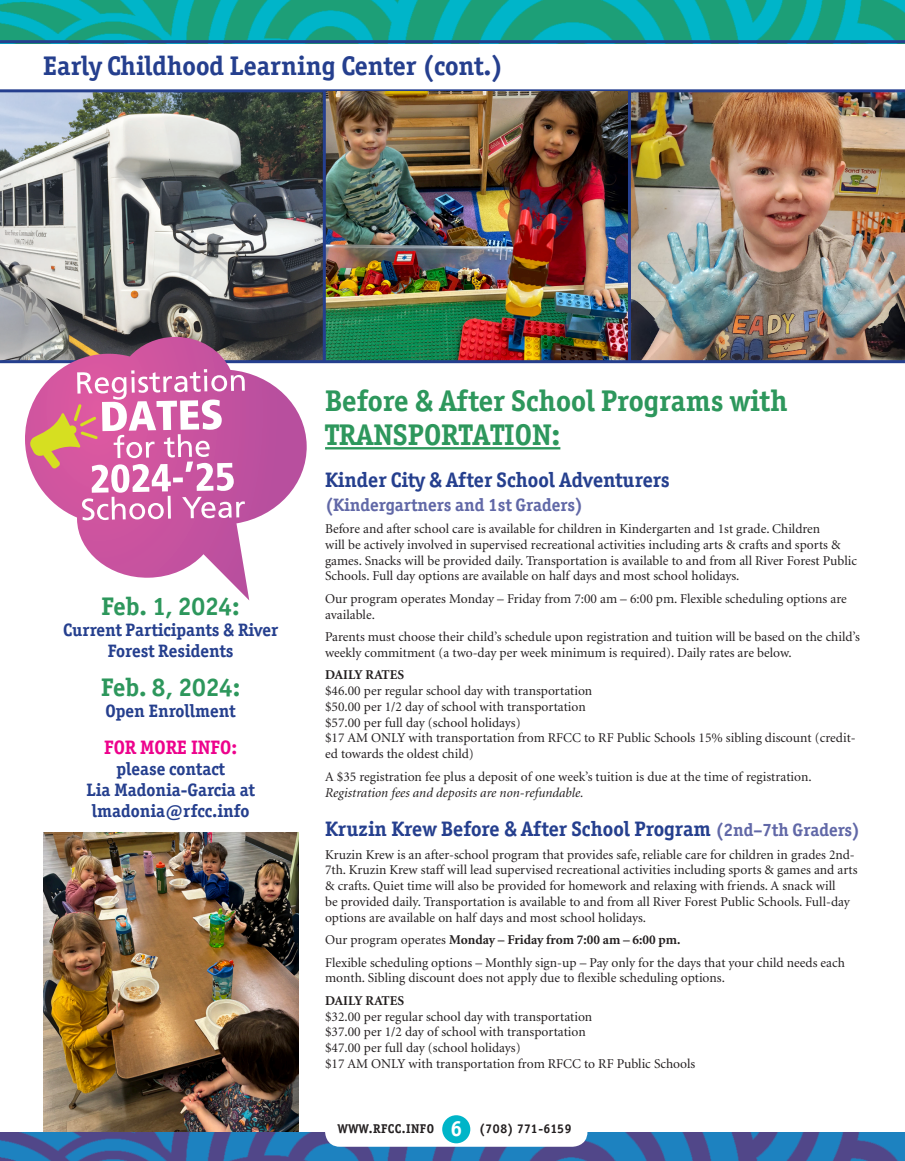
<style>
.page{position:relative;width:905px;height:1161px;background:#fff}
.page>*{position:absolute;margin:0;border:0;box-sizing:border-box;transform-origin:0 0}
.Headers{font:700 30px/34.5px "Officina Ser ITC";color:#2d975c}
.Headers-2{font:700 27px "Officina Ser ITC";color:#253f8e}
.Headers-3{font:700 25.5px "Officina Ser ITC";color:#2d975c}
.small_heads{font:700 21.75px "Officina Ser ITC";color:#fff}
.small_heads-2{font:700 21px "Officina Ser ITC";color:#253f8e}
.Headers-4{font:700 19.5px "Officina Ser ITC";color:#ed028c}
.Headers-5{font:700 18px/21px "Officina Ser ITC";color:#253f8e;text-align:center}
.small_heads-3{font:700 18px "Officina Ser ITC";color:#6168a7}
.Body{font:13.5px/15.8px "Minion";color:#231f20}
.Body-2{font:700 13.5px "Minion";color:#231f20}
.Body-3{font:italic 13.5px "Minion";color:#231f20}
.t1{font:700 12.75px "Officina Ser ITC";letter-spacing:.045em;color:#231f20}
.t2{font:700 12.75px "Officina Ser ITC";letter-spacing:.015em;color:#231f20}
.s1{font-size:18px;color:#6168a7}
.s2{font-weight:400}
</style>
<div class="page">
<img style="left:631px;top:92px;width:273px;height:268px">
<img style="left:43px;top:832px;width:255px;height:301px">
<img style="left:0;top:92px;width:323px;height:268px">
<hr style="left:325px;top:447px;width:235px;height:2px;background:#2d975c">
<img style="left:0;top:1133px;width:904px;height:28px">
<div style="left:325px;top:1113px;width:262px;height:34px;background:#fff;border-radius:15px"></div>
<div style="left:442px;top:1115px;width:28px;height:28px;background:#00b5c8;border-radius:50%"></div>
<img style="left:0;top:0;width:904px;height:40px">
<hr style="left:0;top:40px;width:904px;height:3px;background:#253f8e">
<hr style="left:0;top:89px;width:904px;height:3px;background:#253f8e">
<img style="left:326px;top:91px;width:302px;height:269px">
<hr style="left:0;top:360px;width:904px;height:3px;background:#253f8e">
<svg style="left:24px;top:337px;width:283px;height:263px"></svg>
<svg style="left:29px;top:369px;width:216px;height:151px"></svg>
<hr style="left:628px;top:90px;width:3px;height:271px;background:#253f8e">
<hr style="left:323px;top:91px;width:3px;height:271px;background:#253f8e">
<p class="Headers-2" style="left:43px;top:49px;width:462px">Early Childhood Learning Center (cont.)</p>
<p class="Headers-3" style="left:102px;top:591px;width:140px">Feb. 1, 2024:</p>
<p class="Headers-5" style="left:63px;top:619px;width:217px">Current Participants &amp; River<br>Forest Residents</p>
<p class="Headers-3" style="left:101px;top:672px;width:141px">Feb. 8, 2024:</p>
<p class="Headers-5" style="left:106px;top:700px;width:131px">Open Enrollment</p>
<p class="Headers-4" style="left:104px;top:736px;width:134px">FOR MORE INFO:</p>
<p class="Headers-5" style="left:87px;top:759px;width:169px">please contact<br>Lia Madonia-Garcia at lmadonia@rfcc.info</p>
<p class="Headers" style="left:325px;top:383px;width:464px">Before &amp; After School Programs with<br>TRANSPORTATION:</p>
<p class="small_heads-2" style="left:325px;top:467px;width:346px">Kinder City &amp; After School Adventurers</p>
<p class="small_heads-3" style="left:325px;top:493px;width:259px">(Kindergartners and 1st Graders)</p>
<p class="Body" style="left:325px;top:522px;width:533px">Before and after school care is available for children in Kindergarten and 1st grade. Children<br>will be actively involved in supervised recreational activities including arts &amp; crafts and sports &amp; games. Snacks will be provided daily. Transportation is available to and from all River Forest Public Schools. Full day options are available on half days and most school holidays.</p>
<p class="Body" style="left:325px;top:591px;width:523px">Our program operates Monday – Friday from 7:00 am – 6:00 pm. Flexible scheduling options are available.</p>
<p class="Body" style="left:325px;top:630px;width:536px">Parents must choose their child’s schedule upon registration and tuition will be based on the child’s weekly commitment (a two-day per week minimum is required). Daily rates are below.</p>
<p class="Body-2" style="left:325px;top:668px;width:81px">DAILY RATES</p>
<p class="Body" style="left:325px;top:684px;width:269px">$46.00 per regular school day with transportation</p>
<p class="Body" style="left:325px;top:699px;width:262px">$50.00 per 1/2 day of school with transportation</p>
<p class="Body" style="left:325px;top:715px;width:197px">$57.00 per full day (school holidays)</p>
<p class="Body" style="left:325px;top:731px;width:532px">$17 AM ONLY with transportation from RFCC to RF Public Schools 15% sibling discount (credit&shy;ed towards the oldest child)</p>
<p class="Body" style="left:325px;top:769px;width:488px">A $35 registration fee plus a deposit of one week’s tuition is due at the time of registration.</p>
<p class="Body-3" style="left:325px;top:786px;width:260px">Registration fees and deposits are non-refundable.</p>
<p class="small_heads-2" style="left:325px;top:816px;width:536px">Kruzin Krew Before &amp; After School Program <span class="s1">(2nd–7th Graders)</span></p>
<p class="Body" style="left:325px;top:847px;width:534px">Kruzin Krew is an after-school program that provides safe, reliable care for children in grades 2nd-7th. Kruzin Krew staff will lead supervised recreational activities including sports &amp; games and arts &amp; crafts. Quiet time will also be provided for homework and relaxing with friends. A snack will<br>be provided daily. Transportation is available to and from all River Forest Public Schools. Full-day options are available on half days and most school holidays.</p>
<p class="Body-2" style="left:325px;top:933px;width:357px"><span class="s2">Our program operates</span> Monday – Friday from 7:00 am – 6:00 pm.</p>
<p class="Body" style="left:325px;top:955px;width:521px">Flexible scheduling options – Monthly sign-up – Pay only for the days that your child needs each month. Sibling discount does not apply due to flexible scheduling options.</p>
<p class="Body-2" style="left:325px;top:994px;width:81px">DAILY RATES</p>
<p class="Body" style="left:325px;top:1009px;width:269px">$32.00 per regular school day with transportation</p>
<p class="Body" style="left:325px;top:1025px;width:262px">$37.00 per 1/2 day of school with transportation</p>
<p class="Body" style="left:325px;top:1041px;width:197px">$47.00 per full day (school holidays)</p>
<p class="Body" style="left:325px;top:1056px;width:372px">$17 AM ONLY with transportation from RFCC to RF Public Schools</p>
<p class="small_heads" style="left:450px;top:1115px;width:13px">6</p>
<p class="t1" style="left:338px;top:1121px;width:98px">WWW.RFCC.INFO</p>
<p class="t2" style="left:479px;top:1121px;width:94px">(708) 771-6159</p>
</div>
